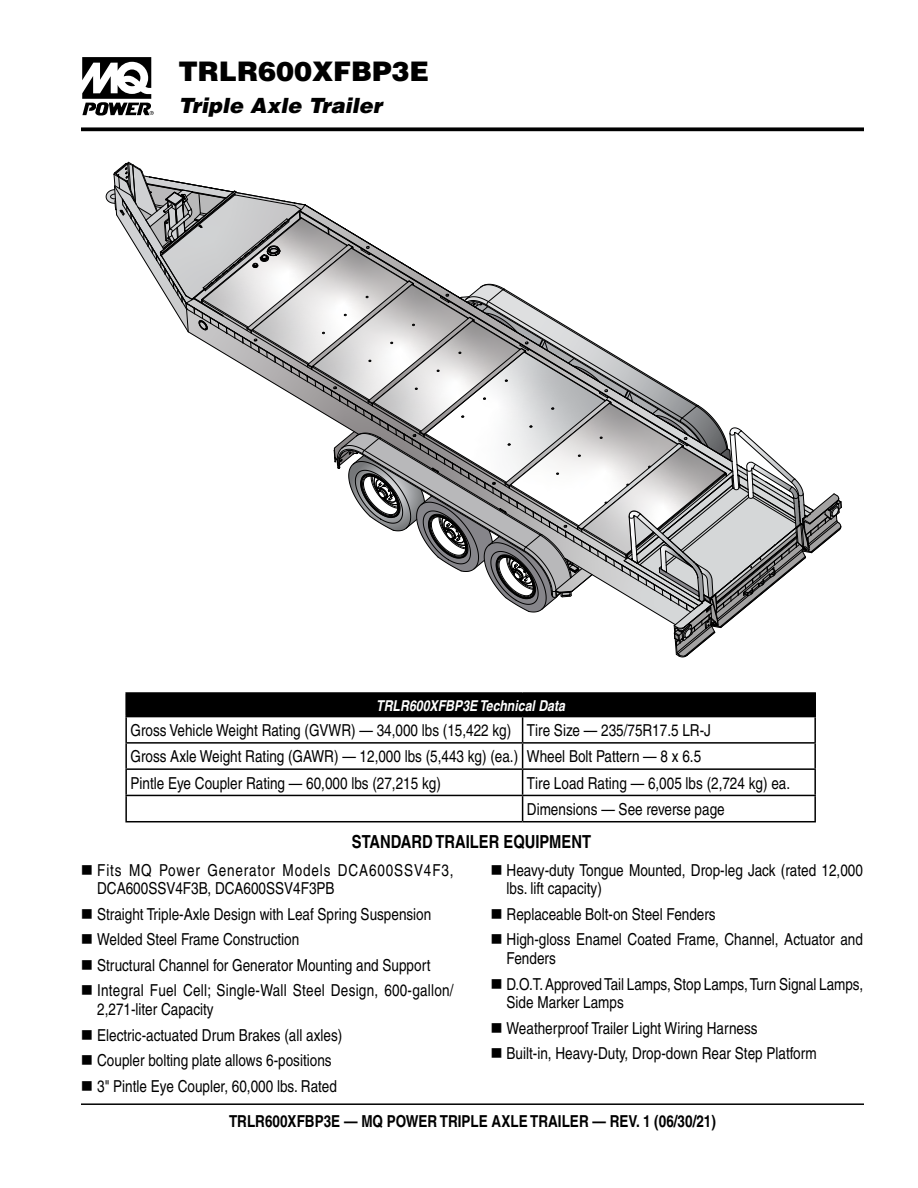
<style>
.page{position:relative;width:918px;height:1188px;background:#fff}
.page>*{position:absolute;margin:0;border:0;box-sizing:border-box;transform-origin:0 0}
.t1{font:900 27px "Helvetica";color:#000}
.t2{font:italic 900 21px "Helvetica";color:#000}
.t3{font:700 condensed 18px "Helvetica";color:#000}
.t4{font:condensed 16.5px/25.5px "Helvetica";color:#000}
.t5{font:condensed 16.5px/18.8px "Helvetica";letter-spacing:.045em;color:#000}
.t6{font:700 condensed 16.5px "Helvetica";color:#000}
.t7{font:italic 700 condensed 15px "Helvetica";color:#fff}
</style>
<div class="page">
<hr style="left:81px;top:1103px;width:783px;height:2px;background:#000">
<svg style="left:81px;top:127px;width:783px;height:4px;background:#1c1c1c"></svg>
<svg style="left:82px;top:57px;width:72px;height:59px"></svg>
<div style="left:126px;top:693px;width:689px;height:24px;background:#000"></div>
<svg style="left:127px;top:717px;width:687px;height:104px"></svg>
<hr style="left:125px;top:692px;width:398px;height:2px;background:#000">
<hr style="left:125px;top:694px;width:2px;height:22px;background:#000">
<hr style="left:523px;top:692px;width:293px;height:2px;background:#000">
<hr style="left:814px;top:694px;width:2px;height:22px;background:#000">
<hr style="left:125px;top:716px;width:398px;height:1px;background:#000">
<hr style="left:125px;top:717px;width:2px;height:25px;background:#000">
<hr style="left:523px;top:716px;width:293px;height:1px;background:#000">
<hr style="left:814px;top:717px;width:2px;height:25px;background:#000">
<hr style="left:125px;top:742px;width:398px;height:2px;background:#000">
<hr style="left:125px;top:744px;width:2px;height:24px;background:#000">
<hr style="left:523px;top:742px;width:293px;height:2px;background:#000">
<hr style="left:814px;top:744px;width:2px;height:24px;background:#000">
<hr style="left:125px;top:768px;width:398px;height:2px;background:#000">
<hr style="left:125px;top:770px;width:2px;height:25px;background:#000">
<hr style="left:523px;top:768px;width:293px;height:2px;background:#000">
<hr style="left:814px;top:770px;width:2px;height:25px;background:#000">
<hr style="left:125px;top:795px;width:398px;height:1px;background:#000">
<hr style="left:125px;top:796px;width:2px;height:25px;background:#000">
<hr style="left:523px;top:795px;width:293px;height:1px;background:#000">
<svg style="left:522px;top:717px;width:1px;height:104px"></svg>
<hr style="left:814px;top:796px;width:2px;height:25px;background:#000">
<hr style="left:125px;top:821px;width:398px;height:1px;background:#000">
<hr style="left:523px;top:821px;width:293px;height:1px;background:#000">
<svg style="left:106px;top:162px;width:736px;height:495px"></svg>
<h1 class="t1" style="left:178px;top:54px;width:252px">TRLR600XFBP3E</h1>
<p class="t2" style="left:179px;top:92px;width:205px">Triple Axle Trailer</p>
<p class="t7" style="left:376px;top:696px;width:190px">TRLR600XFBP3E Technical Data</p>
<p class="t4" style="left:130px;top:717px;width:582px;line-height:26.2px">Gross Vehicle Weight Rating (GVWR) — 34,000 lbs (15,422 kg) Tire Size — 235/75R17.5 LR-J<br>Gross Axle Weight Rating (GAWR) — 12,000 lbs (5,443 kg) (ea.) Wheel Bolt Pattern — 8 x 6.5<br>Pintle Eye Coupler Rating — 60,000 lbs (27,215 kg)</p>
<p class="t4" style="left:527px;top:770px;width:265px;line-height:26.2px">Tire Load Rating — 6,005 lbs (2,724 kg) ea.<br>Dimensions — See reverse page</p>
<p class="t3" style="left:352px;top:830px;width:241px">STANDARD TRAILER EQUIPMENT</p>
<p class="t5" style="left:97px;top:861px;width:358px">Fits MQ Power Generator Models DCA600SSV4F3,<br>DCA600SSV4F3B, DCA600SSV4F3PB</p>
<p class="t4" style="left:97px;top:901px;width:358px">Straight Triple-Axle Design with Leaf Spring Suspension Welded Steel Frame Construction<br>Structural Channel for Generator Mounting and Support Integral Fuel Cell; Single-Wall Steel Design, 600-gallon/</p>
<p class="t4" style="left:97px;top:997px;width:247px">2,271-liter Capacity<br>Electric-actuated Drum Brakes (all axles)<br>Coupler bolting plate allows 6-positions 3" Pintle Eye Coupler, 60,000 lbs. Rated</p>
<p class="t4" style="left:507px;top:860px;width:358px;line-height:18.8px">Heavy-duty Tongue Mounted, Drop-leg Jack (rated 12,000 lbs. lift capacity)</p>
<p class="t4" style="left:507px;top:901px;width:358px">Replaceable Bolt-on Steel Fenders<br>High-gloss Enamel Coated Frame, Channel, Actuator and</p>
<p class="t4" style="left:507px;top:946px;width:358px">Fenders<br>D.O.T. Approved Tail Lamps, Stop Lamps, Turn Signal Lamps,</p>
<p class="t4" style="left:507px;top:990px;width:312px">Side Marker Lamps<br>Weatherproof Trailer Light Wiring Harness<br>Built-in, Heavy-Duty, Drop-down Rear Step Platform</p>
<p class="t6" style="left:229px;top:1111px;width:488px">TRLR600XFBP3E — MQ POWER TRIPLE AXLE TRAILER — REV. 1 (06/30/21)</p>
</div>
